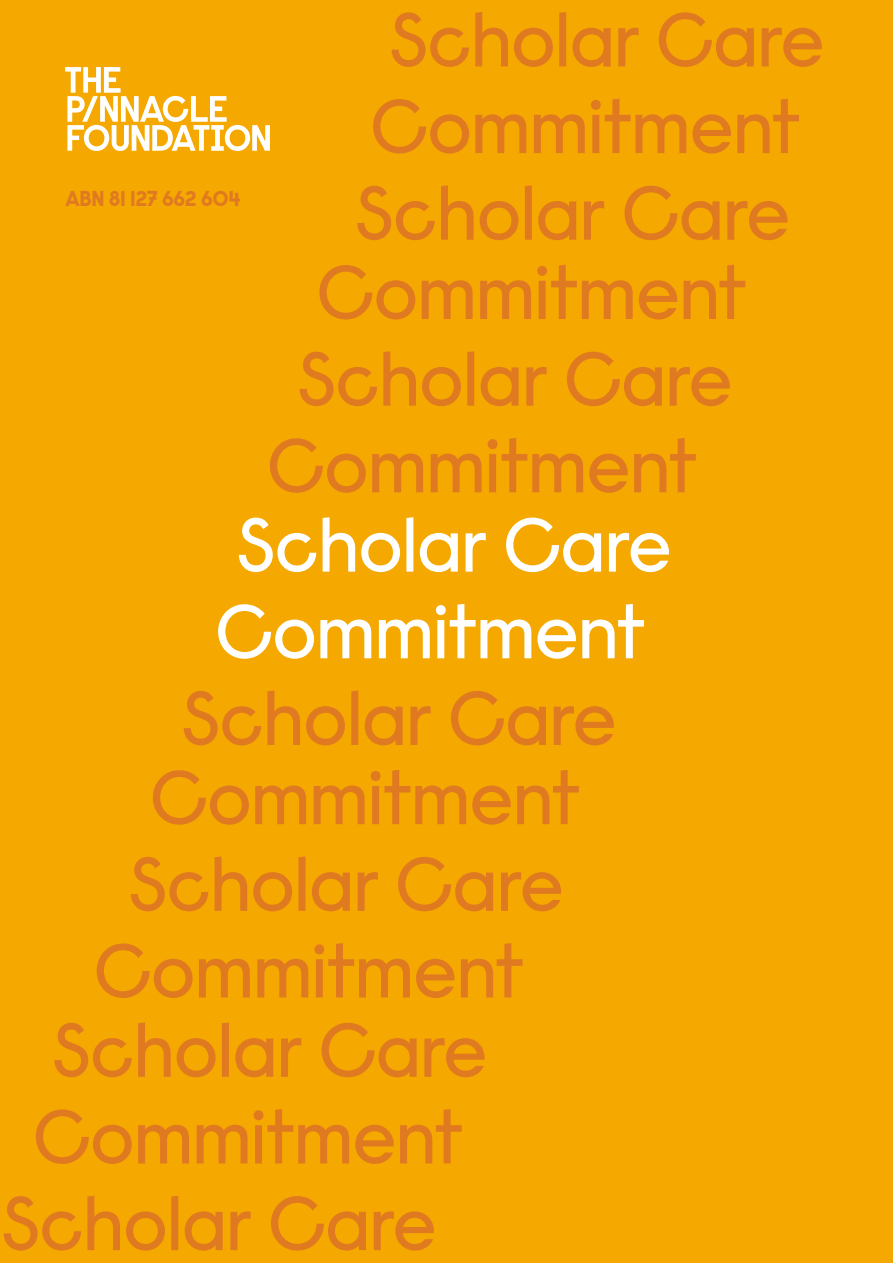
<style>
.page{position:relative;width:893px;height:1263px;background:#f5a800}
.page>*{position:absolute;margin:0;border:0;box-sizing:border-box;transform-origin:0 0}
.t1{font:76.5px/86.7px "Raisonne Pro";letter-spacing:-.02em;color:#e07a21}
.t2{font:76.5px "Raisonne Pro";letter-spacing:-.02em;color:#fff}
.t3{font:800 21px "Raisonne Pro";letter-spacing:-.02em;color:#e07a21}
</style>
<div class="page">
<svg style="left:65px;top:67px;width:205px;height:84px"></svg>
<p class="t3" style="left:65px;top:184px;width:178px">ABN 81 127 662 604</p>
<p class="t1" style="left:389px;top:-5px;width:438px">Scholar Care</p>
<p class="t1" style="left:369px;top:82px;width:433px">Commitment</p>
<p class="t1" style="left:354px;top:169px;width:438px">Scholar Care</p>
<p class="t1" style="left:316px;top:248px;width:433px">Commitment</p>
<p class="t1" style="left:297px;top:334px;width:438px">Scholar Care</p>
<p class="t1" style="left:266px;top:421px;width:433px">Commitment</p>
<p class="t2" style="left:236px;top:496px;width:438px">Scholar Care</p>
<p class="t2" style="left:214px;top:582px;width:433px">Commitment</p>
<p class="t1" style="left:181px;top:674px;width:438px">Scholar Care</p>
<p class="t1" style="left:149px;top:753px;width:433px">Commitment</p>
<p class="t1" style="left:128px;top:840px;width:438px">Scholar Care</p>
<p class="t1" style="left:93px;top:926px;width:433px">Commitment</p>
<p class="t1" style="left:32px;top:1005px;width:457px">Scholar Care<br>Commitment</p>
<p class="t1" style="left:1px;top:1179px;width:438px">Scholar Care</p>
</div>
